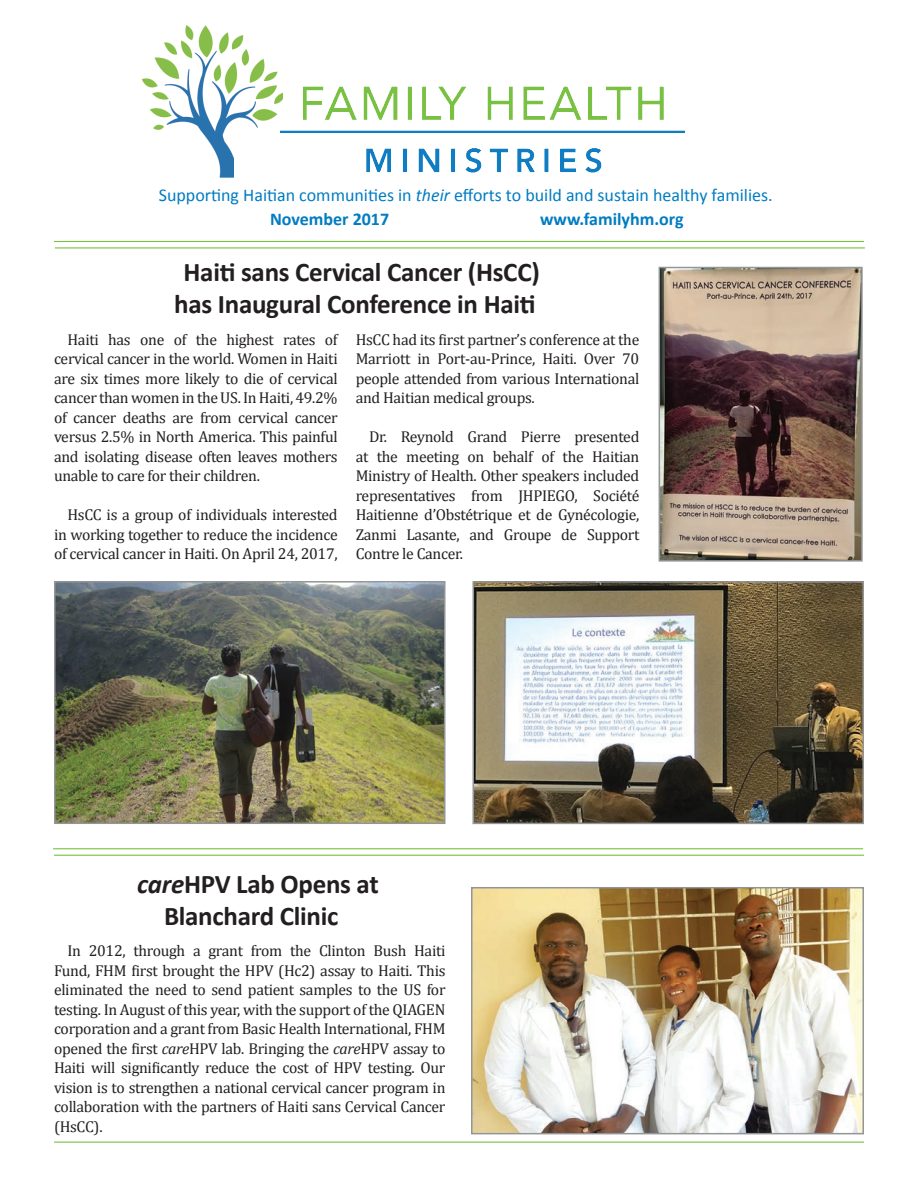
<style>
.page{position:relative;width:918px;height:1188px;background:#fff}
.page>*{position:absolute;margin:0;border:0;box-sizing:border-box;transform-origin:0 0}
.t1{font:700 27px/32.4px "Calibri";letter-spacing:-.01em;color:#231f20;text-align:center}
.t2{font:18px/23.2px "Calibri";color:#007cc2}
.t3{font:700 18px "Calibri";color:#007cc2}
.t4{font:15.75px/19.5px "Cambria";letter-spacing:-.02em;color:#231f20;text-align:justify}
.s1{font-style:italic}
.s2{font-weight:700}
</style>
<div class="page">
<img style="left:141px;top:25px;width:139px;height:153px">
<div style="left:234px;top:134px;width:94px;height:66px;background:#fff"></div>
<img style="left:280px;top:86px;width:404px;height:87px">
<hr style="left:54px;top:241px;width:810px;height:1px;background:#79c142">
<hr style="left:55px;top:247px;width:810px;height:1px;background:#79c142">
<hr style="left:54px;top:1142px;width:810px;height:1px;background:#79c142">
<img style="left:474px;top:890px;width:387px;height:241px">
<div style="left:471px;top:887px;width:393px;height:247px;border:2px solid #939598"></div>
<hr style="left:53px;top:848px;width:810px;height:1px;background:#79c142">
<hr style="left:54px;top:855px;width:810px;height:1px;background:#79c142">
<img style="left:662px;top:270px;width:198px;height:289px">
<div style="left:659px;top:267px;width:204px;height:295px;border:2px solid #939598"></div>
<img style="left:475px;top:584px;width:386px;height:237px">
<div style="left:472px;top:581px;width:392px;height:243px;border:2px solid #939598"></div>
<img style="left:57px;top:584px;width:386px;height:237px">
<div style="left:54px;top:581px;width:392px;height:243px;border:2px solid #939598"></div>
<p class="t2" style="left:270px;top:184px;width:504px;text-indent:-111px">Supporting Haitian communities in <span class="s1">their</span> efforts to build and sustain healthy families.<br><span class="s2">November 2017</span></p>
<p class="t3" style="left:540px;top:207px;width:145px">www.familyhm.org</p>
<h1 class="t1" style="left:174px;top:256px;width:367px">Haiti sans Cervical Cancer (HsCC) has Inaugural Conference in Haiti</h1>
<p class="t4" style="left:54px;top:330px;width:285px;text-indent:13px">Haiti has one of the highest rates of cervical cancer in the world. Women in Haiti are six times more likely to die of cervical cancer than women in the US. In Haiti, 49.2% of cancer deaths are from cervical cancer versus 2.5% in North America. This painful and isolating disease often leaves mothers unable to care for their children.</p>
<p class="t4" style="left:54px;top:505px;width:285px;text-indent:13px">HsCC is a group of individuals interested in working together to reduce the incidence of cervical cancer in Haiti. On April 24, 2017,</p>
<p class="t4" style="left:356px;top:330px;width:285px">HsCC had its first partner’s conference at the Marriott in Port-au-Prince, Haiti. Over 70 people attended from various International and Haitian medical groups.</p>
<p class="t4" style="left:356px;top:427px;width:285px;text-indent:13px">Dr. Reynold Grand Pierre presented at the meeting on behalf of the Haitian Ministry of Health. Other speakers included representatives from JHPIEGO, Société Haitienne d’Obstétrique et de Gynécologie, Zanmi Lasante, and Groupe de Support Contre le Cancer.</p>
<h1 class="t1" style="left:137px;top:868px;width:243px"><span class="s1">care</span>HPV Lab Opens at<br>Blanchard Clinic</h1>
<p class="t4" style="left:54px;top:941px;width:393px;text-indent:13px">In 2012, through a grant from the Clinton Bush Haiti Fund, FHM first brought the HPV (Hc2) assay to Haiti. This eliminated the need to send patient samples to the US for testing. In August of this year, with the support of the QIAGEN corporation and a grant from Basic Health International, FHM opened the first <span class="s1">care</span>HPV lab. Bringing the <span class="s1">care</span>HPV assay to Haiti will significantly reduce the cost of HPV testing. Our vision is to strengthen a national cervical cancer program in collaboration with the partners of Haiti sans Cervical Cancer (HsCC).</p>
</div>
